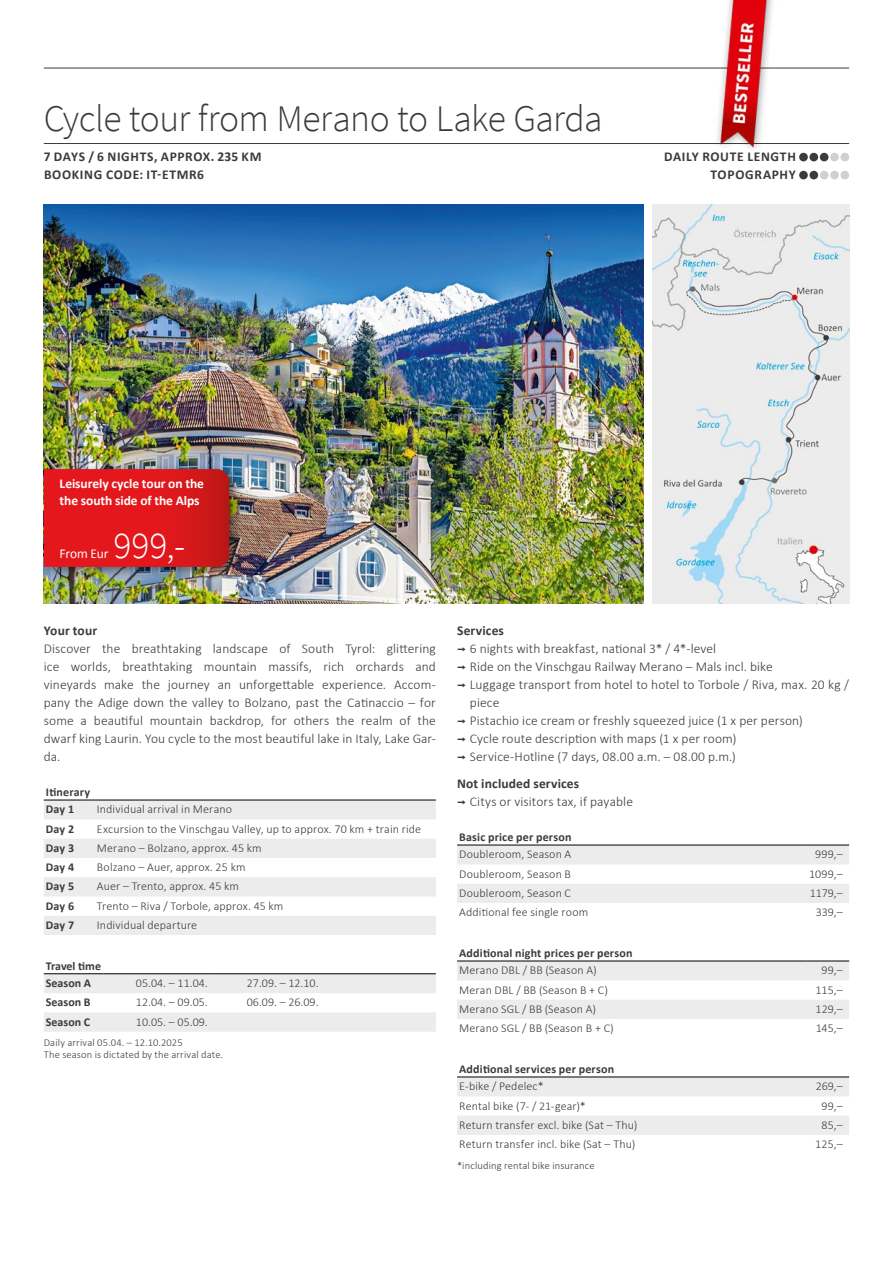
<style>
.page{position:relative;width:893px;height:1263px;background:#fff}
.page>*{position:absolute;margin:0;border:0;box-sizing:border-box;transform-origin:0 0}
.t1{font:300 37.5px "Source Sans Pro";letter-spacing:-.015em;color:#3b3b3a}
.t2{font:300 37.5px "Source Sans Pro";color:#fff}
.t3{font:300 13.5px/18px "Calibri";letter-spacing:.005em;color:#3b3b3a;text-align:justify}
.t4{font:700 13.5px/18px "Calibri";letter-spacing:.05em;color:#3b3b3a}
.t5{font:700 13.5px/17.2px "Calibri";letter-spacing:-.005em;color:#fff}
.t6{font:700 13.5px "Calibri";letter-spacing:.005em;color:#3b3b3a}
.t7{font:700 13.5px "Calibri";letter-spacing:.01em;color:#3b3b3a}
.t8{font:13.5px "Calibri";letter-spacing:-.01em;color:#fff}
.t9{font:300 12px "Calibri";letter-spacing:.01em;color:#3b3b3a}
.t10{font:700 12px/17.7px "Calibri";letter-spacing:.015em;color:#3b3b3a}
.t11{font:300 10.5px/12px "Calibri";letter-spacing:.015em;color:#3b3b3a}
.s1{font-family:"Interstate";font-weight:400}
.s2{font-weight:700}
</style>
<div class="page">
<img style="left:44px;top:204px;width:600px;height:400px">
<img style="left:652px;top:204px;width:197px;height:400px">
<div style="left:40px;top:463px;width:204px;height:116px;background:#000;opacity:.45"></div>
<svg style="left:44px;top:469px;width:185px;height:98px;background:#dc171b"></svg>
<hr style="left:44px;top:143px;width:805px;height:1px;background:#3b3b3a">
<hr style="left:44px;top:68px;width:805px;height:1px;background:#3b3b3a">
<div style="left:799px;top:153px;width:9px;height:8px;background:#3b3b3a;border-radius:50%"></div>
<div style="left:809px;top:153px;width:9px;height:8px;background:#3b3b3a;border-radius:50%"></div>
<div style="left:820px;top:153px;width:8px;height:8px;background:#3b3b3a;border-radius:50%"></div>
<div style="left:830px;top:153px;width:9px;height:8px;background:#cfd0d0;border-radius:50%"></div>
<div style="left:840px;top:153px;width:9px;height:8px;background:#cfd0d0;border-radius:50%"></div>
<div style="left:799px;top:171px;width:9px;height:8px;background:#3b3b3a;border-radius:50%"></div>
<div style="left:809px;top:171px;width:9px;height:8px;background:#3b3b3a;border-radius:50%"></div>
<div style="left:820px;top:171px;width:8px;height:8px;background:#cfd0d0;border-radius:50%"></div>
<div style="left:830px;top:171px;width:9px;height:8px;background:#cfd0d0;border-radius:50%"></div>
<div style="left:840px;top:171px;width:9px;height:8px;background:#cfd0d0;border-radius:50%"></div>
<img style="left:711px;top:0;width:68px;height:149px">
<svg style="left:44px;top:801px;width:392px;height:134px;fill:#ececed"></svg>
<hr style="left:44px;top:800px;width:51px;height:1px;background:#000">
<hr style="left:95px;top:800px;width:341px;height:1px;background:#000">
<svg style="left:44px;top:974px;width:392px;height:58px"></svg>
<hr style="left:44px;top:973px;width:59px;height:1px;background:#000">
<hr style="left:103px;top:973px;width:111px;height:1px;background:#000">
<hr style="left:214px;top:973px;width:111px;height:1px;background:#000">
<hr style="left:325px;top:973px;width:111px;height:1px;background:#000">
<svg style="left:457px;top:846px;width:392px;height:57px"></svg>
<hr style="left:457px;top:845px;width:349px;height:1px;background:#000">
<hr style="left:806px;top:845px;width:43px;height:1px;background:#000">
<svg style="left:457px;top:962px;width:392px;height:57px"></svg>
<hr style="left:457px;top:961px;width:349px;height:1px;background:#000">
<hr style="left:806px;top:961px;width:43px;height:1px;background:#000">
<svg style="left:457px;top:1078px;width:392px;height:57px"></svg>
<hr style="left:457px;top:1077px;width:349px;height:1px;background:#000">
<hr style="left:806px;top:1077px;width:43px;height:1px;background:#000">
<h1 class="t1" style="left:44px;top:96px;width:560px">Cycle tour from Merano to Lake Garda</h1>
<p class="t4" style="left:44px;top:147px;width:219px">7 DAYS / 6 NIGHTS, APPROX. 235 KM<br>BOOKING CODE: IT-ETMR6</p>
<p class="t4" style="left:664px;top:147px;width:133px;text-align:right">DAILY ROUTE LENGTH<br>TOPOGRAPHY</p>
<p class="t5" style="left:60px;top:474px;width:146px">Leisurely cycle tour on the the south side of the Alps</p>
<h1 class="t2" style="left:114px;top:522px;width:73px">999,-</h1>
<p class="t8" style="left:60px;top:544px;width:50px">From Eur</p>
<p class="t6" style="left:44px;top:621px;width:55px">Your tour</p>
<p class="t3" style="left:44px;top:640px;width:394px">Discover the breathtaking landscape of South Tyrol: glittering ice worlds, breathtaking mountain massifs, rich orchards and vineyards make the journey an unforgettable experience. Accom&shy;pany the Adige down the valley to Bolzano, past the Catinaccio – for some a beautiful mountain backdrop, for others the realm of the dwarf king Laurin. You cycle to the most beautiful lake in Italy, Lake Gar&shy;da.</p>
<p class="t10" style="left:46px;top:782px;width:46px">Itinerary<br>Day 1</p>
<p class="t9" style="left:97px;top:802px;width:137px">Individual arrival in Merano</p>
<p class="t10" style="left:46px;top:819px;width:30px">Day 2</p>
<p class="t9" style="left:97px;top:821px;width:326px">Excursion to the Vinschgau Valley, up to approx. 70 km + train ride</p>
<p class="t10" style="left:46px;top:839px;width:30px">Day 3</p>
<p class="t9" style="left:97px;top:840px;width:166px">Merano – Bolzano, approx. 45 km</p>
<p class="t10" style="left:46px;top:858px;width:30px">Day 4</p>
<p class="t9" style="left:97px;top:860px;width:150px">Bolzano – Auer, approx. 25 km</p>
<p class="t10" style="left:46px;top:877px;width:30px">Day 5</p>
<p class="t9" style="left:97px;top:879px;width:144px">Auer – Trento, approx. 45 km</p>
<p class="t10" style="left:46px;top:896px;width:30px">Day 6</p>
<p class="t9" style="left:97px;top:898px;width:188px">Trento – Riva / Torbole, approx. 45 km</p>
<p class="t10" style="left:46px;top:916px;width:30px">Day 7</p>
<p class="t9" style="left:97px;top:917px;width:102px">Individual departure</p>
<p class="t10" style="left:46px;top:956px;width:57px">Travel time<br>Season A</p>
<p class="t9" style="left:136px;top:976px;width:73px">05.04. – 11.04.</p>
<p class="t9" style="left:247px;top:976px;width:73px">27.09. – 12.10.</p>
<p class="t10" style="left:46px;top:993px;width:46px">Season B</p>
<p class="t9" style="left:136px;top:995px;width:73px">12.04. – 09.05.</p>
<p class="t9" style="left:247px;top:995px;width:73px">06.09. – 26.09.</p>
<p class="t10" style="left:46px;top:1012px;width:46px">Season C</p>
<p class="t9" style="left:136px;top:1014px;width:73px">10.05. – 05.09.</p>
<p class="t11" style="left:44px;top:1037px;width:181px">Daily arrival 05.04. – 12.10.2025<br>The season is dictated by the arrival date.</p>
<p class="t7" style="left:457px;top:621px;width:48px">Services</p>
<p class="t3" style="left:457px;top:640px;width:261px"><span class="s1">¬</span> 6 nights with breakfast, national 3* / 4*-level</p>
<p class="t3" style="left:457px;top:658px;width:317px"><span class="s1">¬</span> Ride on the Vinschgau Railway Merano – Mals incl. bike</p>
<p class="t3" style="left:457px;top:676px;width:394px"><span class="s1">¬</span> Luggage transport from hotel to hotel to Torbole / Riva, max. 20 kg /</p>
<p class="t3" style="left:470px;top:694px;width:31px">piece</p>
<p class="t3" style="left:457px;top:712px;width:347px"><span class="s1">¬</span> Pistachio ice cream or freshly squeezed juice (1 x per person)</p>
<p class="t3" style="left:457px;top:730px;width:281px"><span class="s1">¬</span> Cycle route description with maps (1 x per room)</p>
<p class="t3" style="left:457px;top:748px;width:280px"><span class="s1">¬</span> Service-Hotline (7 days, 08.00 a.m. – 08.00 p.m.)</p>
<p class="t3" style="left:457px;top:775px;width:177px"><span class="s2">Not included services<br></span><span class="s1">¬</span> Citys or visitors tax, if payable</p>
<p class="t10" style="left:459px;top:827px;width:114px">Basic price per person</p>
<p class="t9" style="left:459px;top:847px;width:114px">Doubleroom, Season A</p>
<p class="t9" style="left:815px;top:847px;width:29px">999,–</p>
<p class="t9" style="left:459px;top:866px;width:113px">Doubleroom, Season B</p>
<p class="t9" style="left:809px;top:866px;width:35px">1099,–</p>
<p class="t9" style="left:459px;top:885px;width:113px">Doubleroom, Season C</p>
<p class="t9" style="left:810px;top:885px;width:34px">1179,–</p>
<p class="t9" style="left:459px;top:905px;width:130px">Additional fee single room</p>
<p class="t9" style="left:816px;top:905px;width:29px">339,–</p>
<p class="t10" style="left:459px;top:943px;width:175px">Additional night prices per person</p>
<p class="t9" style="left:459px;top:963px;width:139px">Merano DBL / BB (Season A)</p>
<p class="t9" style="left:822px;top:963px;width:23px">99,–</p>
<p class="t9" style="left:459px;top:982px;width:150px">Meran DBL / BB (Season B + C)</p>
<p class="t9" style="left:815px;top:982px;width:29px">115,–</p>
<p class="t9" style="left:459px;top:1001px;width:138px">Merano SGL / BB (Season A)</p>
<p class="t9" style="left:815px;top:1001px;width:29px">129,–</p>
<p class="t9" style="left:459px;top:1021px;width:156px">Merano SGL / BB (Season B + C)</p>
<p class="t9" style="left:816px;top:1021px;width:29px">145,–</p>
<p class="t10" style="left:459px;top:1059px;width:156px">Additional services per person</p>
<p class="t9" style="left:459px;top:1079px;width:86px">E-bike / Pedelec*</p>
<p class="t9" style="left:816px;top:1079px;width:29px">269,–</p>
<p class="t9" style="left:459px;top:1098px;width:128px">Rental bike (7- / 21-gear)*</p>
<p class="t9" style="left:822px;top:1098px;width:23px">99,–</p>
<p class="t9" style="left:459px;top:1117px;width:180px">Return transfer excl. bike (Sat – Thu)</p>
<p class="t9" style="left:821px;top:1117px;width:23px">85,–</p>
<p class="t9" style="left:459px;top:1137px;width:177px">Return transfer incl. bike (Sat – Thu)</p>
<p class="t9" style="left:815px;top:1137px;width:29px">125,–</p>
<p class="t11" style="left:457px;top:1159px;width:139px">*including rental bike insurance</p>
</div>
